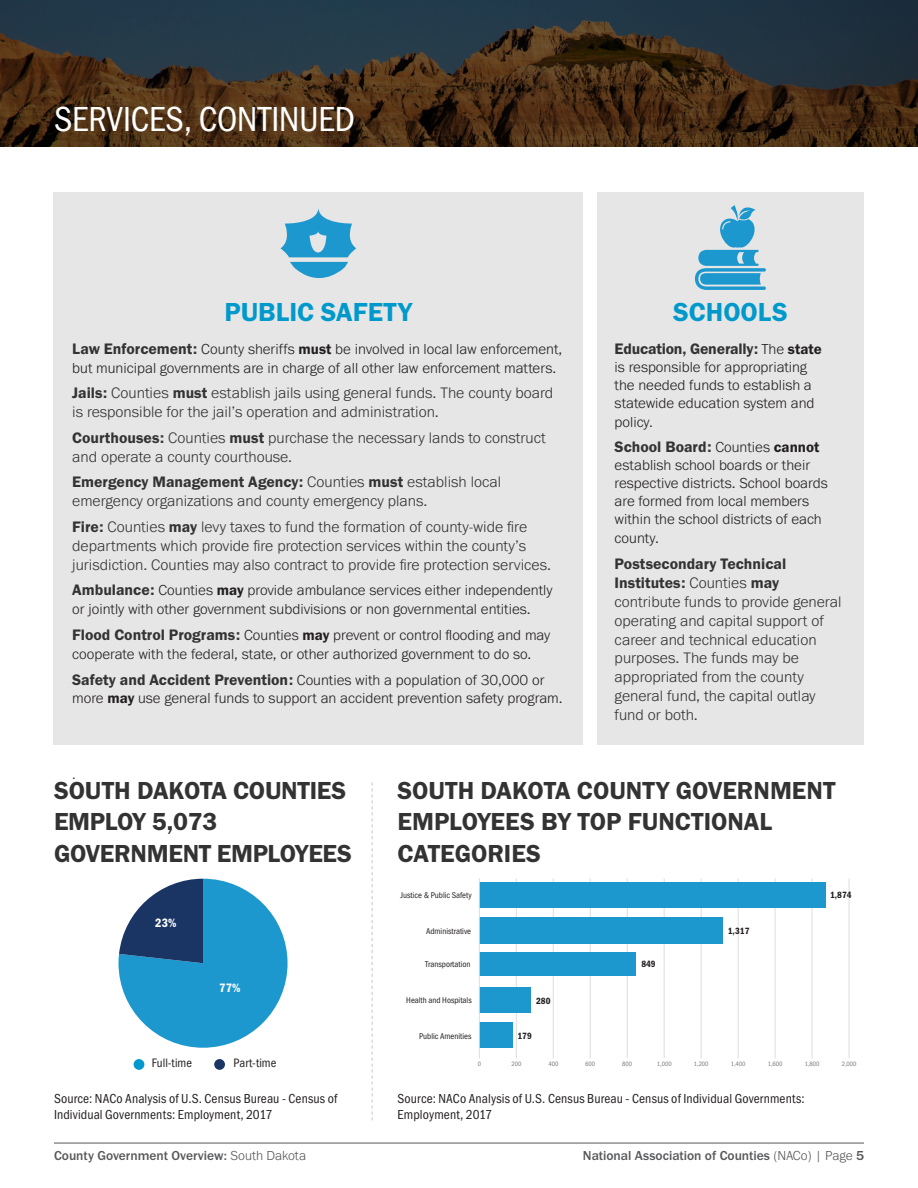
<style>
.page{position:relative;width:918px;height:1188px;background:#fff}
.page>*{position:absolute;margin:0;border:0;box-sizing:border-box;transform-origin:0 0}
.Main_Header{font:36px "Franklin Gothic URW Cond";letter-spacing:-.005em;color:#fff}
.Figure_title{font:27px "Franklin Gothic URW Dem";color:#09c}
.Figure_title-2{font:25.5px/31.5px "Franklin Gothic URW Dem";letter-spacing:-.005em;color:#333}
.Bullets{font:300 15.75px/18.9px "Franklin Gothic URW";color:#333}
.Bullets-2{font:15.75px "Franklin Gothic URW Dem";letter-spacing:-.01em;color:#333}
.Bullets-3{font:300 15px/18.3px "Franklin Gothic URW";color:#231f20}
.Bullets-4{font:300 14.25px "Franklin Gothic URW";color:#333}
.Top_table_indicators{font:13.5px/16.2px "Franklin Gothic URW Cond";letter-spacing:.01em;color:#231f20}
.t1{font:500 13.5px "Franklin Gothic URW";color:#57585a}
.t2{font:12.6px "Franklin Gothic URW Cond";color:#231f20}
.t3{font:12.6px "Franklin Gothic URW Con Dem";color:#fff}
.t4{font:9.45px "Franklin Gothic URW Con Dem";color:#231f20}
.t5{font:8.7px "Franklin Gothic URW Cond";color:#231f20}
.t6{font:6.45px "Franklin Gothic URW Cond";color:#76787b}
.s1{font-family:"Franklin Gothic URW Dem";font-weight:400;font-size:15.75px;color:#333}
.s2{font-family:"Franklin Gothic URW Dem";font-weight:400}
.s3{font-family:"Franklin Gothic URW";font-weight:300;font-size:15px;color:#231f20}
.s4{font-size:15px;color:#231f20}
.s5{color:#333}
.s6{font-weight:300}
</style>
<div class="page">
<hr style="left:54px;top:1143px;width:810px;height:1px;background:#57585a">
<svg style="left:0;top:0;width:918px;height:147px;background:#373028"></svg>
<div style="left:54px;top:192px;width:529px;height:552px;background:#e6e6e6"></div>
<div style="left:597px;top:192px;width:267px;height:552px;background:#e6e6e6"></div>
<svg style="left:281px;top:209px;width:75px;height:69px"></svg>
<svg style="left:695px;top:206px;width:71px;height:83px"></svg>
<svg style="left:372px;top:782px;width:1px;height:339px"></svg>
<svg style="left:119px;top:879px;width:169px;height:169px"></svg>
<div style="left:134px;top:1059px;width:10px;height:11px;background:#0099cd;border-radius:50%"></div>
<div style="left:214px;top:1059px;width:11px;height:11px;background:#1c3664;border-radius:50%"></div>
<hr style="left:516px;top:878px;width:1px;height:180px;background:#dcdddf">
<hr style="left:553px;top:878px;width:1px;height:180px;background:#dcdddf">
<hr style="left:590px;top:878px;width:1px;height:180px;background:#dcdddf">
<hr style="left:627px;top:878px;width:1px;height:180px;background:#dcdddf">
<hr style="left:664px;top:878px;width:1px;height:180px;background:#dcdddf">
<hr style="left:701px;top:878px;width:1px;height:180px;background:#dcdddf">
<hr style="left:738px;top:878px;width:1px;height:180px;background:#dcdddf">
<hr style="left:775px;top:878px;width:1px;height:180px;background:#dcdddf">
<hr style="left:812px;top:878px;width:1px;height:180px;background:#dcdddf">
<hr style="left:849px;top:878px;width:1px;height:180px;background:#dcdddf">
<div style="left:479px;top:1022px;width:33px;height:26px;background:#1c98ce"></div>
<div style="left:479px;top:987px;width:52px;height:26px;background:#1c98ce"></div>
<div style="left:479px;top:953px;width:157px;height:23px;background:#1c98ce"></div>
<div style="left:479px;top:917px;width:244px;height:26px;background:#1c98ce"></div>
<div style="left:479px;top:882px;width:347px;height:26px;background:#1c98ce"></div>
<hr style="left:479px;top:878px;width:1px;height:180px;background:#dcdddf">
<p class="Main_Header" style="left:54px;top:93px;width:302px">SERVICES, CONTINUED</p>
<p class="Figure_title" style="left:225px;top:296px;width:189px">PUBLIC SAFETY</p>
<p class="Bullets-3" style="left:72px;top:339px;width:492px;line-height:18.9px"><span class="s1">Law Enforcement:</span> County sheriffs <span class="s2">must</span> be involved in local law enforcement, but municipal governments are in charge of all other law enforcement matters.</p>
<p class="Bullets" style="left:72px;top:383px;width:483px"><span class="s2">Jails:</span> Counties <span class="s2">must</span> establish jails using general funds. The county board is responsible for the jail’s operation and administration.</p>
<p class="Bullets" style="left:72px;top:428px;width:475px"><span class="s2">Courthouses:</span> Counties <span class="s2">must</span> purchase the necessary lands to construct and operate a county courthouse.</p>
<p class="Bullets" style="left:72px;top:472px;width:430px"><span class="s2">Emergency Management Agency:</span> Counties <span class="s2">must</span> establish local emergency organizations and county emergency plans.</p>
<p class="Bullets" style="left:72px;top:517px;width:481px"><span class="s2">Fire:</span> Counties <span class="s2">may</span> levy taxes to fund the formation of county-wide fire departments which provide fire protection services within the county’s jurisdiction. Counties may also contract to provide fire protection services.</p>
<p class="Bullets-3" style="left:72px;top:581px;width:482px;line-height:18.9px"><span class="s1">Ambulance:</span> Counties <span class="s2">may</span> provide ambulance services either independently or jointly with other government subdivisions or non governmental entities.</p>
<p class="Bullets-3" style="left:72px;top:625px;width:480px;line-height:18.9px"><span class="s1">Flood Control Programs:</span> Counties <span class="s2">may</span> prevent or control flooding and may cooperate with the federal, state, or other authorized government to do so.</p>
<p class="Bullets-3" style="left:72px;top:670px;width:492px;line-height:18.9px"><span class="s1">Safety and Accident Prevention:</span> Counties with a population of 30,000 or more <span class="s2">may</span> use general funds to support an accident prevention safety program.</p>
<p class="Bullets-4" style="left:72px;top:765px;width:5px">.</p>
<p class="Figure_title" style="left:673px;top:296px;width:116px">SCHOOLS</p>
<p class="Bullets-2" style="left:615px;top:339px;width:209px">Education, Generally: <span class="s3">The</span> <span class="s4">state</span></p>
<p class="Bullets-3" style="left:615px;top:357px;width:201px">is responsible for appropriating the needed funds to establish a statewide education system and policy<span class="s5">.</span></p>
<p class="Bullets-2" style="left:615px;top:437px;width:206px">School Board: <span class="s3">Counties</span> <span class="s4">cannot</span></p>
<p class="Bullets-3" style="left:615px;top:456px;width:215px">establish school boards or their respective districts. School boards are formed from local members within the school districts of each county.</p>
<p class="Bullets" style="left:615px;top:554px;width:228px"><span class="s2">Postsecondary Technical<br>Institutes:</span> Counties <span class="s2">may </span>contribute funds to provide general operating and capital support of career and technical education purposes. The funds may be appropriated from the county general fund, the capital outlay fund or both.</p>
<p class="Figure_title-2" style="left:54px;top:775px;width:300px">SOUTH DAKOTA COUNTIES<br>EMPLOY 5,073<br>GOVERNMENT EMPLOYEES</p>
<p class="t3" style="left:155px;top:914px;width:23px">23%</p>
<p class="t3" style="left:219px;top:979px;width:23px">77%</p>
<p class="t2" style="left:152px;top:1054px;width:42px">Full-time</p>
<p class="t2" style="left:234px;top:1054px;width:44px">Part-time</p>
<p class="Top_table_indicators" style="left:54px;top:1089px;width:285px">Source: NACo Analysis of U.S. Census Bureau - Census of<br>Individual Governments: Employment, 2017</p>
<p class="Figure_title-2" style="left:398px;top:775px;width:439px">SOUTH DAKOTA COUNTY GOVERNMENT<br>EMPLOYEES BY TOP FUNCTIONAL<br>CATEGORIES</p>
<p class="t5" style="left:401px;top:889px;width:73px">Justice &amp; Public Safety</p>
<p class="t5" style="left:426px;top:925px;width:47px">Administrative</p>
<p class="t5" style="left:425px;top:958px;width:47px">Transportation</p>
<p class="t5" style="left:406px;top:993px;width:67px">Health and Hospitals</p>
<p class="t5" style="left:419px;top:1030px;width:54px">Public Amenities</p>
<p class="t4" style="left:536px;top:995px;width:16px">280</p>
<p class="t4" style="left:517px;top:1029px;width:16px">179</p>
<p class="t4" style="left:641px;top:958px;width:16px">849</p>
<p class="t4" style="left:728px;top:924px;width:23px">1,317</p>
<p class="t4" style="left:830px;top:888px;width:23px">1,874</p>
<p class="t6" style="left:478px;top:1059px;width:5px">0</p>
<p class="t6" style="left:511px;top:1059px;width:11px">200</p>
<p class="t6" style="left:548px;top:1059px;width:11px">400</p>
<p class="t6" style="left:585px;top:1059px;width:11px">600</p>
<p class="t6" style="left:622px;top:1059px;width:11px">800</p>
<p class="t6" style="left:657px;top:1059px;width:16px">1,000</p>
<p class="t6" style="left:694px;top:1059px;width:16px">1,200</p>
<p class="t6" style="left:731px;top:1059px;width:16px">1,400</p>
<p class="t6" style="left:768px;top:1059px;width:16px">1,600</p>
<p class="t6" style="left:805px;top:1059px;width:16px">1,800</p>
<p class="t6" style="left:842px;top:1059px;width:16px">2,000</p>
<p class="Top_table_indicators" style="left:398px;top:1089px;width:409px">Source: NACo Analysis of U.S. Census Bureau - Census of Individual Governments:</p>
<p class="Top_table_indicators" style="left:398px;top:1105px;width:96px">Employment, 2017</p>
<p class="t1" style="left:54px;top:1147px;width:254px">County Government Overview: <span class="s6">South Dakota</span></p>
<p class="t1" style="left:583px;top:1147px;width:283px">National Association of Counties <span class="s6">(NACo) | Page</span> 5</p>
</div>
